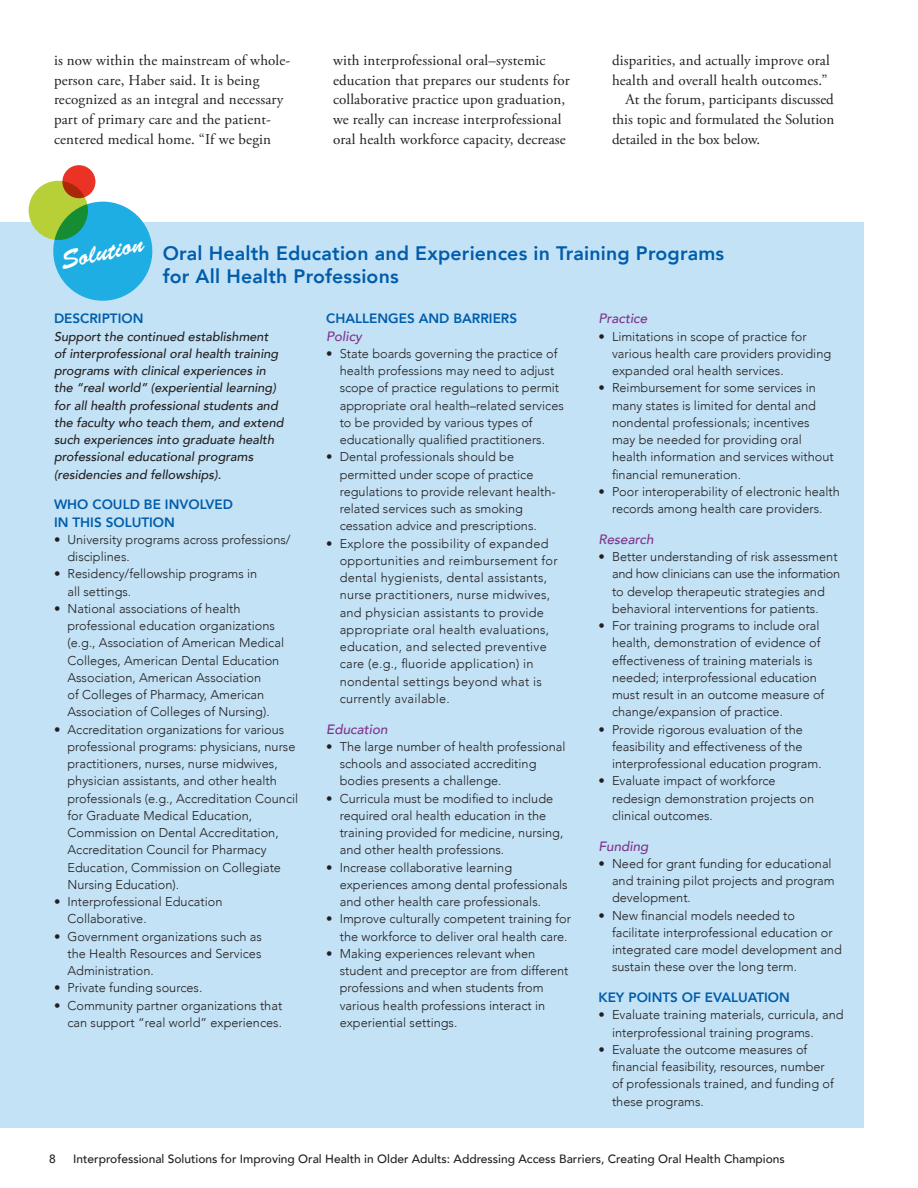
<style>
.page{position:relative;width:918px;height:1188px;background:#fff}
.page>*{position:absolute;margin:0;border:0;box-sizing:border-box;transform-origin:0 0}
.t1{font:25.5px "Brush Script Std";color:#fff}
.Sidebar_H{font:800 19.5px/23.4px "Avenir";letter-spacing:.01em;color:#015dab}
.T{font:15px/19.6px "Adobe Garamond Pro";letter-spacing:.01em;color:#231f20}
.Sidebar_1{font:800 13.5px/17.2px "Avenir";color:#015dab}
.Sidebar_2{font:italic 500 13.5px "Avenir";color:#7f338b}
.t2{font:300 12.75px/17.2px "Avenir";color:#231f20}
.t3{font:300 12.75px/17.2px "Avenir";letter-spacing:.02em;color:#231f20}
.Sidebar_T{font:italic 500 12.75px/17.2px "Avenir";color:#231f20}
.t4{font:500 12px "Avenir";color:#231f20}
</style>
<div class="page">
<div style="left:0;top:222px;width:864px;height:905px;background:#c3e2f5"></div>
<svg style="left:29px;top:165px;width:124px;height:136px"></svg>
<svg style="left:29px;top:181px;width:59px;height:59px;background:#8fbf37"></svg>
<svg style="left:62px;top:165px;width:33px;height:33px"></svg>
<p class="T" style="left:54px;top:51px;width:238px">is now within the mainstream of whole&shy;person care, Haber said. It is being recognized as an integral and necessary part of primary care and the patient&shy;centered medical home. “If we begin</p>
<p class="T" style="left:333px;top:51px;width:238px">with interprofessional oral–systemic education that prepares our students for collaborative practice upon graduation, we really can increase interprofessional oral health workforce capacity, decrease</p>
<p class="T" style="left:612px;top:51px;width:219px">disparities, and actually improve oral health and overall health outcomes.”</p>
<p class="T" style="left:612px;top:90px;width:224px;text-align:justify;text-indent:14px">At the forum, participants discussed this topic and formulated the Solution detailed in the box below.</p>
<h1 class="t1" style="left:58px;top:247px;width:86px;rotate:-13deg">Solution</h1>
<p class="Sidebar_H" style="left:163px;top:241px;width:563px">Oral Health Education and Experiences in Training Programs for All Health Professions</p>
<p class="Sidebar_1" style="left:54px;top:310px;width:91px">DESCRIPTION</p>
<p class="Sidebar_T" style="left:54px;top:328px;width:231px">Support the continued establishment<br>of interprofessional oral health training programs with clinical experiences in the “real world” (experiential learning) for all health professional students and the faculty who teach them, and extend such experiences into graduate health professional educational programs (residencies and fellowships).</p>
<p class="Sidebar_1" style="left:54px;top:496px;width:180px">WHO COULD BE INVOLVED<br>IN THIS SOLUTION</p>
<p class="t2" style="left:68px;top:531px;width:225px;text-indent:-14px">• University programs across professions/ disciplines.</p>
<p class="t2" style="left:68px;top:565px;width:191px;text-indent:-14px">• Residency/fellowship programs in all settings.</p>
<p class="t2" style="left:68px;top:600px;width:218px;text-indent:-14px">• National associations of health professional education organizations (e.g., Association of American Medical Colleges, American Dental Education Association, American Association<br>of Colleges of Pharmacy, American Association of Colleges of Nursing).</p>
<p class="t2" style="left:68px;top:721px;width:232px;text-indent:-14px">• Accreditation organizations for various professional programs: physicians, nurse practitioners, nurses, nurse midwives, physician assistants, and other health professionals (e.g., Accreditation Council for Graduate Medical Education, Commission on Dental Accreditation, Accreditation Council for Pharmacy Education, Commission on Collegiate Nursing Education).</p>
<p class="t2" style="left:68px;top:893px;width:156px;text-indent:-14px">• Interprofessional Education<br>Collaborative.</p>
<p class="t2" style="left:68px;top:928px;width:196px;text-align:justify;text-indent:-14px">• Government organizations such as the Health Resources and Services Administration.</p>
<p class="t2" style="left:54px;top:979px;width:150px">• Private funding sources.</p>
<p class="t2" style="left:54px;top:997px;width:230px;text-align:right">• Community partner organizations that can support “real world” experiences.</p>
<p class="Sidebar_1" style="left:326px;top:310px;width:192px">CHALLENGES AND BARRIERS</p>
<p class="Sidebar_2" style="left:326px;top:328px;width:37px">Policy</p>
<p class="t2" style="left:340px;top:345px;width:226px;text-indent:-14px">• State boards governing the practice of health professions may need to adjust scope of practice regulations to permit appropriate oral health–related services to be provided by various types of educationally qualified practitioners.</p>
<p class="t2" style="left:340px;top:448px;width:217px;text-indent:-14px">• Dental professionals should be permitted under scope of practice regulations to provide relevant health&shy;related services such as smoking cessation advice and prescriptions.</p>
<p class="t3" style="left:340px;top:535px;width:219px;text-indent:-14px">• Explore the possibility of expanded opportunities and reimbursement for dental hygienists, dental assistants, nurse practitioners, nurse midwives, and physician assistants to provide appropriate oral health evaluations, education, and selected preventive care (e.g., fluoride application) in nondental settings beyond what is currently available.</p>
<p class="Sidebar_2" style="left:326px;top:721px;width:63px">Education</p>
<p class="t2" style="left:340px;top:738px;width:227px;text-indent:-14px">• The large number of health professional schools and associated accrediting bodies presents a challenge.</p>
<p class="t2" style="left:340px;top:790px;width:225px;text-indent:-14px">• Curricula must be modified to include required oral health education in the training provided for medicine, nursing, and other health professions.</p>
<p class="t2" style="left:340px;top:859px;width:229px;text-indent:-14px">• Increase collaborative learning experiences among dental professionals and other health care professionals.</p>
<p class="t2" style="left:326px;top:910px;width:246px;text-align:right">• Improve culturally competent training for the workforce to deliver oral health care.</p>
<p class="t2" style="left:340px;top:945px;width:230px;text-indent:-14px">• Making experiences relevant when student and preceptor are from different professions and when students from various health professions interact in experiential settings.</p>
<p class="Sidebar_2" style="left:598px;top:311px;width:50px">Practice</p>
<p class="t2" style="left:612px;top:328px;width:221px;text-indent:-14px">• Limitations in scope of practice for various health care providers providing expanded oral health services.</p>
<p class="t2" style="left:612px;top:379px;width:223px;text-indent:-14px">• Reimbursement for some services in many states is limited for dental and nondental professionals; incentives may be needed for providing oral health information and services without financial remuneration.</p>
<p class="t2" style="left:598px;top:483px;width:243px;text-align:center">• Poor interoperability of electronic health records among health care providers.</p>
<p class="Sidebar_2" style="left:598px;top:531px;width:57px">Research</p>
<p class="t2" style="left:612px;top:548px;width:230px;text-indent:-14px">• Better understanding of risk assessment and how clinicians can use the information to develop therapeutic strategies and behavioral interventions for patients.</p>
<p class="t2" style="left:612px;top:617px;width:214px;text-indent:-14px">• For training programs to include oral health, demonstration of evidence of effectiveness of training materials is needed; interprofessional education must result in an outcome measure of change/expansion of practice.</p>
<p class="t2" style="left:612px;top:721px;width:211px;text-indent:-14px">• Provide rigorous evaluation of the feasibility and effectiveness of the interprofessional education program.</p>
<p class="t2" style="left:612px;top:772px;width:204px;text-indent:-14px">• Evaluate impact of workforce redesign demonstration projects on clinical outcomes.</p>
<p class="Sidebar_2" style="left:598px;top:838px;width:52px">Funding</p>
<p class="t2" style="left:612px;top:855px;width:224px;text-indent:-14px">• Need for grant funding for educational and training pilot projects and program development.</p>
<p class="t2" style="left:612px;top:907px;width:231px;text-indent:-14px">• New financial models needed to facilitate interprofessional education or integrated care model development and sustain these over the long term.</p>
<p class="Sidebar_1" style="left:598px;top:989px;width:193px">KEY POINTS OF EVALUATION</p>
<p class="t2" style="left:612px;top:1006px;width:233px;text-indent:-14px">• Evaluate training materials, curricula, and interprofessional training programs.</p>
<p class="t2" style="left:612px;top:1041px;width:223px;text-indent:-14px">• Evaluate the outcome measures of financial feasibility, resources, number of professionals trained, and funding of these programs.</p>
<p class="t4" style="left:49px;top:1148px;width:8px">8</p>
<p class="t4" style="left:73px;top:1148px;width:713px">Interprofessional Solutions for Improving Oral Health in Older Adults: Addressing Access Barriers, Creating Oral Health Champions</p>
</div>
